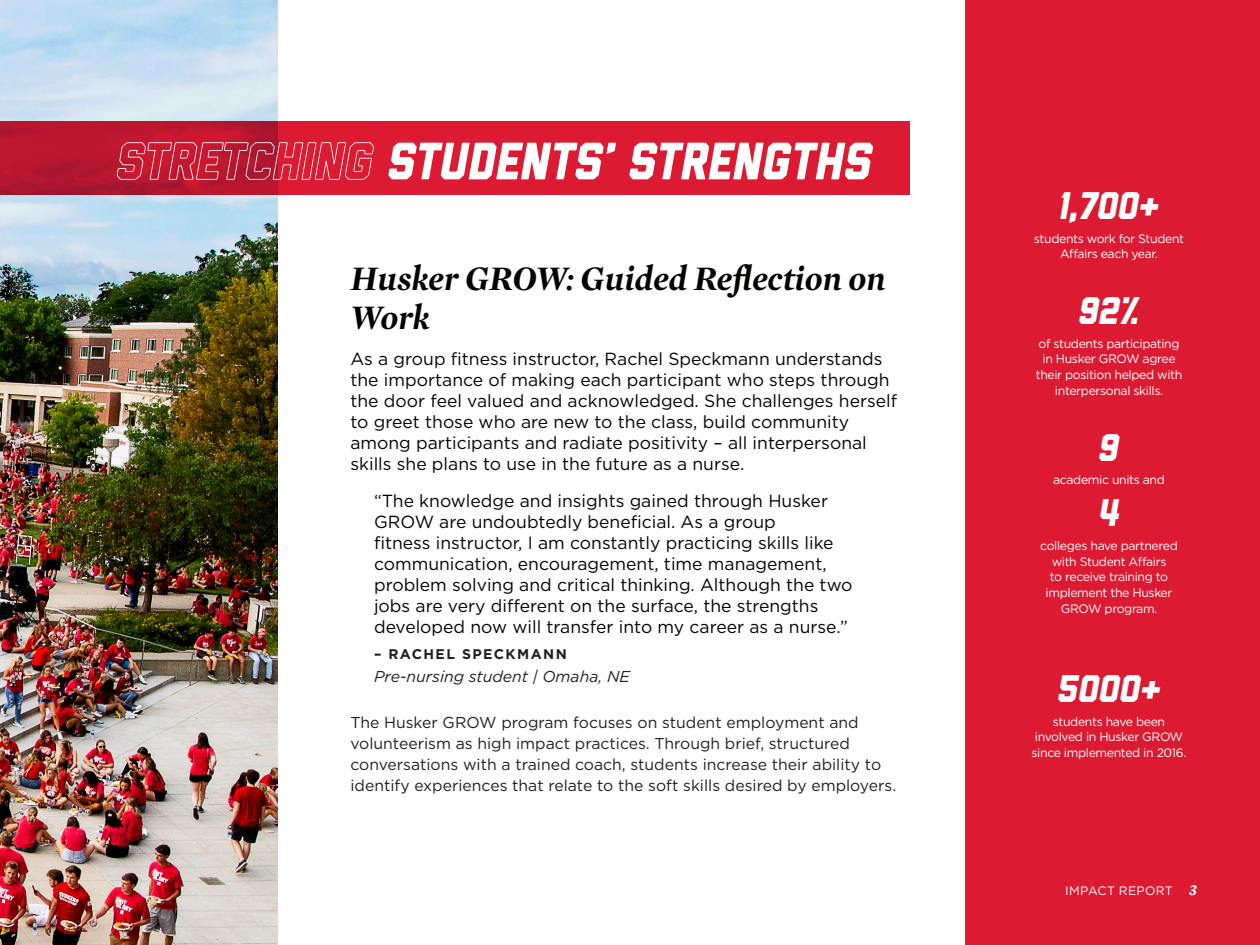
<style>
.page{position:relative;width:1260px;height:945px;background:#fff}
.page>*{position:absolute;margin:0;border:0;box-sizing:border-box;transform-origin:0 0}
.Topic{font:italic 800 52.5px "Liberator";color:#fff}
.Stats_Number{font:italic 800 38.5px "Liberator";color:#fff}
.Headline{font:italic 700 35px/38.5px "Mercury Display";color:#040503}
.body{font:17.5px/21px "Gotham";color:#040503}
.Spotlight_Extra_Info{font:15.75px/21px "Gotham";color:#231f20}
.Source_Info{font:italic 15.75px "Gotham";color:#231f20}
.Source_Name{font:700 14px "Gotham";letter-spacing:.1em;color:#231f20}
.Stats_Info{font:12.25px/15.8px "Gotham";letter-spacing:-.03em;color:#fff;text-align:center}
.Stats_Info-2{font:12.25px "Gotham";letter-spacing:.03em;color:#fff}
.s1{font-family:"Liberator Outline"}
.s2{font-family:"Mercury Text G2";font-weight:700;font-style:italic;font-size:15.75px}
</style>
<div class="page">
<div style="left:965px;top:0;width:295px;height:945px;background:#dc1a32"></div>
<img style="left:0;top:0;width:277px;height:945px">
<svg style="left:0;top:121px;width:910px;height:73px;background:#d11931"></svg>
<p class="Topic" style="left:116px;top:133px;width:757px"><span class="s1">STRETCHING</span> STUDENTS’ STRENGTHS</p>
<p class="Headline" style="left:350px;top:258px;width:537px">Husker GROW: Guided Reflection on<br>Work</p>
<p class="body" style="left:350px;top:348px;width:548px">As a group fitness instructor, Rachel Speckmann understands the importance of making each participant who steps through the door feel valued and acknowledged. She challenges herself to greet those who are new to the class, build community among participants and radiate positivity – all interpersonal skills she plans to use in the future as a nurse.</p>
<p class="body" style="left:374px;top:490px;width:480px">“The knowledge and insights gained through Husker GROW are undoubtedly beneficial. As a group<br>fitness instructor, I am constantly practicing skills like communication, encouragement, time management, problem solving and critical thinking. Although the two jobs are very different on the surface, the strengths developed now will transfer into my career as a nurse.”</p>
<p class="Source_Name" style="left:374px;top:645px;width:194px">– RACHEL SPECKMANN</p>
<p class="Source_Info" style="left:374px;top:666px;width:257px">Pre-nursing student | Omaha, NE</p>
<p class="Spotlight_Extra_Info" style="left:350px;top:712px;width:547px">The Husker GROW program focuses on student employment and volunteerism as high impact practices. Through brief, structured conversations with a trained coach, students increase their ability to identify experiences that relate to the soft skills desired by employers.</p>
<p class="Stats_Number" style="left:1059px;top:185px;width:101px">1,700+</p>
<p class="Stats_Info" style="left:1034px;top:230px;width:152px">students work for Student<br>Affairs each year.</p>
<p class="Stats_Number" style="left:1079px;top:290px;width:62px">92%</p>
<p class="Stats_Info" style="left:1036px;top:335px;width:148px">of students participating in Husker GROW agree their position helped with interpersonal skills.</p>
<p class="Stats_Number" style="left:1099px;top:426px;width:22px">9</p>
<p class="Stats_Info" style="left:1053px;top:472px;width:113px">academic units and</p>
<p class="Stats_Number" style="left:1098px;top:492px;width:23px">4</p>
<p class="Stats_Info" style="left:1040px;top:537px;width:139px">colleges have partnered with Student Affairs<br>to receive training to implement the Husker<br>GROW program.</p>
<p class="Stats_Number" style="left:1058px;top:668px;width:104px">5000+</p>
<p class="Stats_Info" style="left:1032px;top:713px;width:156px">students have been involved in Husker GROW since implemented in 2016.</p>
<p class="Stats_Info-2" style="left:1065px;top:882px;width:133px">IMPACT REPORT <span class="s2">3</span></p>
</div>
